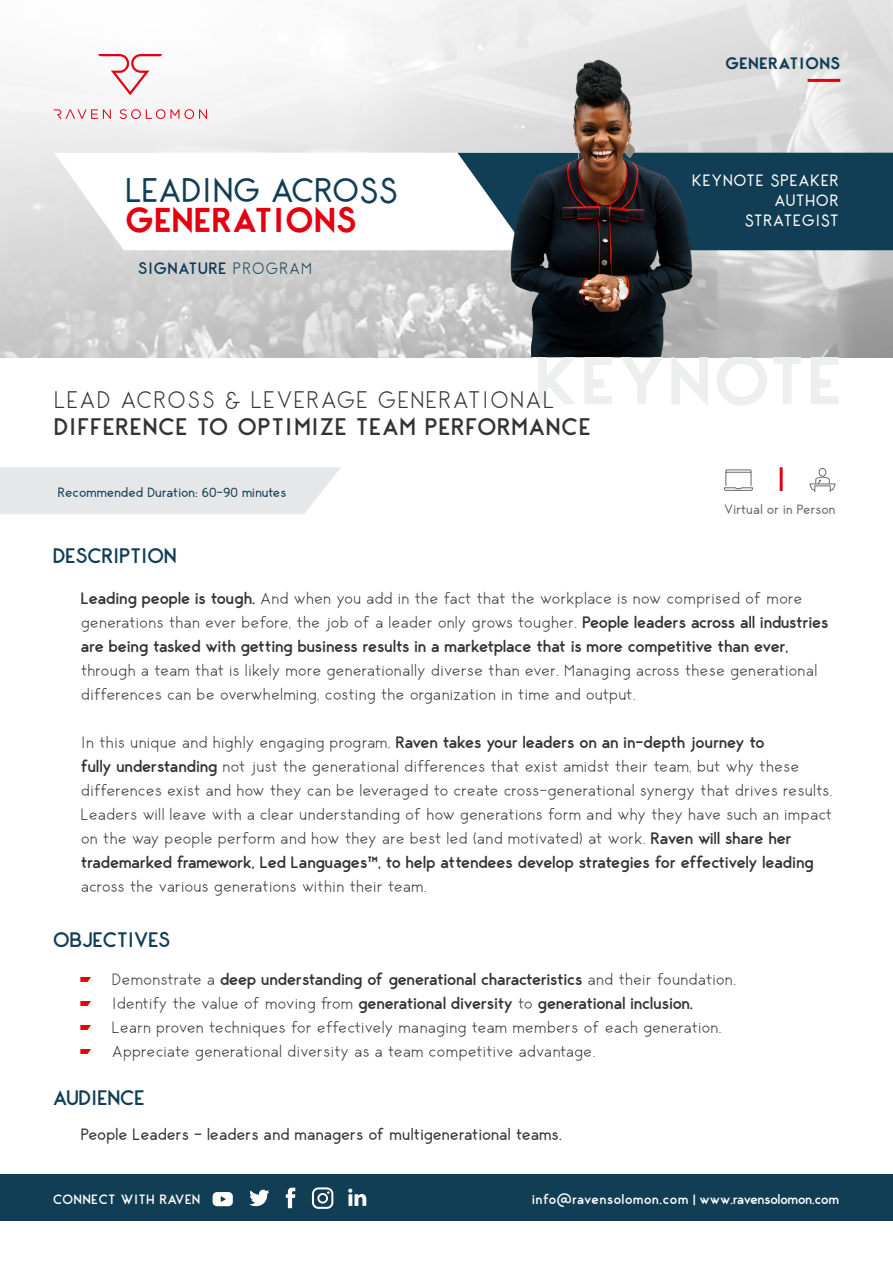
<style>
.page{position:relative;width:893px;height:1263px;background:#fff}
.page>*{position:absolute;margin:0;border:0;box-sizing:border-box;transform-origin:0 0}
.t1{font:34.35px "George Rounded";color:#113e55}
.t2{font:700 34.35px "George Rounded";letter-spacing:.025em;color:#e30011}
.t3{font:600 24px "George Rounded";letter-spacing:.05em;color:#343434}
.t4{font:300 24px "George Rounded";letter-spacing:.05em;color:#343434}
.t5{font:600 21px "George Rounded";color:#113e55}
.t6{font:300 16.5px/24px "George Rounded";color:#343434}
.t7{font:600 16.5px/24px "George Rounded";color:#343434}
.t8{font:16.5px "George Rounded";color:#343434}
.t9{font:16.5px/19.8px "George Rounded";letter-spacing:.05em;color:#fff;text-align:right}
.t10{font:600 16.5px "George Rounded";letter-spacing:.05em;color:#113e55}
.t11{font:700 16.5px "George Rounded";letter-spacing:.05em;color:#113e55}
.t12{font:600 13.5px "George Rounded";color:#fff}
.t13{font:13.5px "George Rounded";color:#113e55}
.t14{font:13.5px "George Rounded";color:#6a6b6c}
.t15{font:600 13.5px "George Rounded";letter-spacing:.05em;color:#fff}
.s1{font-weight:300}
.s2{font-weight:600}
</style>
<div class="page">
<img style="left:0;top:0;width:893px;height:357px">
<svg style="left:54px;top:153px;width:404px;height:97px"></svg>
<svg style="left:458px;top:153px;width:435px;height:97px;background:#234d62"></svg>
<div style="left:0;top:1174px;width:893px;height:47px;background:#113e55"></div>
<svg style="left:213px;top:1192px;width:20px;height:14px"></svg>
<svg style="left:249px;top:1190px;width:20px;height:17px"></svg>
<svg style="left:286px;top:1188px;width:9px;height:20px"></svg>
<svg style="left:312px;top:1187px;width:21px;height:22px"></svg>
<svg style="left:348px;top:1188px;width:18px;height:18px"></svg>
<svg style="left:98px;top:54px;width:64px;height:41px"></svg>
<svg style="left:120px;top:109px;width:87px;height:10px"></svg>
<svg style="left:53px;top:109px;width:58px;height:10px"></svg>
<hr style="left:807px;top:79px;width:33px;height:3px;background:#e30011">
<svg style="left:80px;top:977px;width:11px;height:5px"></svg>
<svg style="left:80px;top:1001px;width:11px;height:5px"></svg>
<svg style="left:80px;top:1025px;width:11px;height:5px"></svg>
<svg style="left:80px;top:1049px;width:11px;height:5px"></svg>
<img style="left:464px;top:30px;width:363px;height:327px">
<svg style="left:538px;top:357px;width:300px;height:49px"></svg>
<hr style="left:780px;top:467px;width:3px;height:24px;background:#e30011">
<svg style="left:724px;top:469px;width:29px;height:22px"></svg>
<div style="left:819px;top:468px;width:7px;height:9px;border:1px solid #6a6b6c;border-radius:50%"></div>
<svg style="left:809px;top:476px;width:27px;height:17px"></svg>
<div style="left:0;top:467px;width:341px;height:47px;background:#e6e7e9"></div>
<h1 class="t1" style="left:125px;top:162px;width:274px">LEADING ACROSS</h1>
<h1 class="t2" style="left:125px;top:192px;width:233px">GENERATIONS</h1>
<p class="t10" style="left:138px;top:256px;width:175px">SIGNATURE <span class="s1">PROGRAM</span></p>
<h2 class="t4" style="left:54px;top:381px;width:502px">LEAD ACROSS &amp; LEVERAGE GENERATIONAL</h2>
<h2 class="t3" style="left:54px;top:408px;width:538px">DIFFERENCE TO OPTIMIZE TEAM PERFORMANCE</h2>
<p class="t13" style="left:58px;top:481px;width:230px">Recommended Duration: 60-90 minutes</p>
<p class="t11" style="left:725px;top:50px;width:116px">GENERATIONS</p>
<p class="t9" style="left:692px;top:169px;width:148px">KEYNOTE SPEAKER<br>AUTHOR<br>STRATEGIST</p>
<p class="t14" style="left:724px;top:499px;width:113px">Virtual or in Person</p>
<p class="t5" style="left:53px;top:539px;width:125px">DESCRIPTION</p>
<p class="t7" style="left:81px;top:585px;width:749px">Leading people is tough. <span class="s1">And when you add in the fact that the workplace is now comprised of more generations than ever before, the job of a leader only grows tougher.</span> People leaders across all industries are being tasked with getting business results in a marketplace that is more competitive than ever,</p>
<p class="t6" style="left:81px;top:657px;width:738px">through a team that is likely more generationally diverse than ever. Managing across these generational differences can be overwhelming, costing the organization in time and output.</p>
<p class="t6" style="left:81px;top:729px;width:753px">In this unique and highly engaging program, <span class="s2">Raven takes your leaders on an in-depth journey to<br>fully understanding</span> not just the generational differences that exist amidst their team, but why these differences exist and how they can be leveraged to create cross-generational synergy that drives results.<br>Leaders will leave with a clear understanding of how generations form and why they have such an impact on the way people perform and how they are best led (and motivated) at work. <span class="s2">Raven will share her trademarked framework, Led Languages™, to help attendees develop strategies for effectively leading</span></p>
<p class="t6" style="left:81px;top:873px;width:348px">across the various generations within their team.</p>
<p class="t5" style="left:53px;top:923px;width:118px">OBJECTIVES</p>
<p class="t6" style="left:112px;top:966px;width:626px">Demonstrate a <span class="s2">deep understanding of generational characteristics</span> and their foundation.<br>Identify the value of moving from <span class="s2">generational diversity</span> to <span class="s2">generational inclusion.<br></span>Learn proven techniques for effectively managing team members of each generation.<br>Appreciate generational diversity as a team competitive advantage.</p>
<p class="t5" style="left:53px;top:1081px;width:93px">AUDIENCE</p>
<p class="t8" style="left:81px;top:1121px;width:483px">People Leaders - leaders and managers of multigenerational teams.</p>
<p class="t15" style="left:53px;top:1189px;width:148px">CONNECT WITH RAVEN</p>
<p class="t12" style="left:532px;top:1189px;width:308px">info@ravensolomon.com | www.ravensolomon.com</p>
</div>
